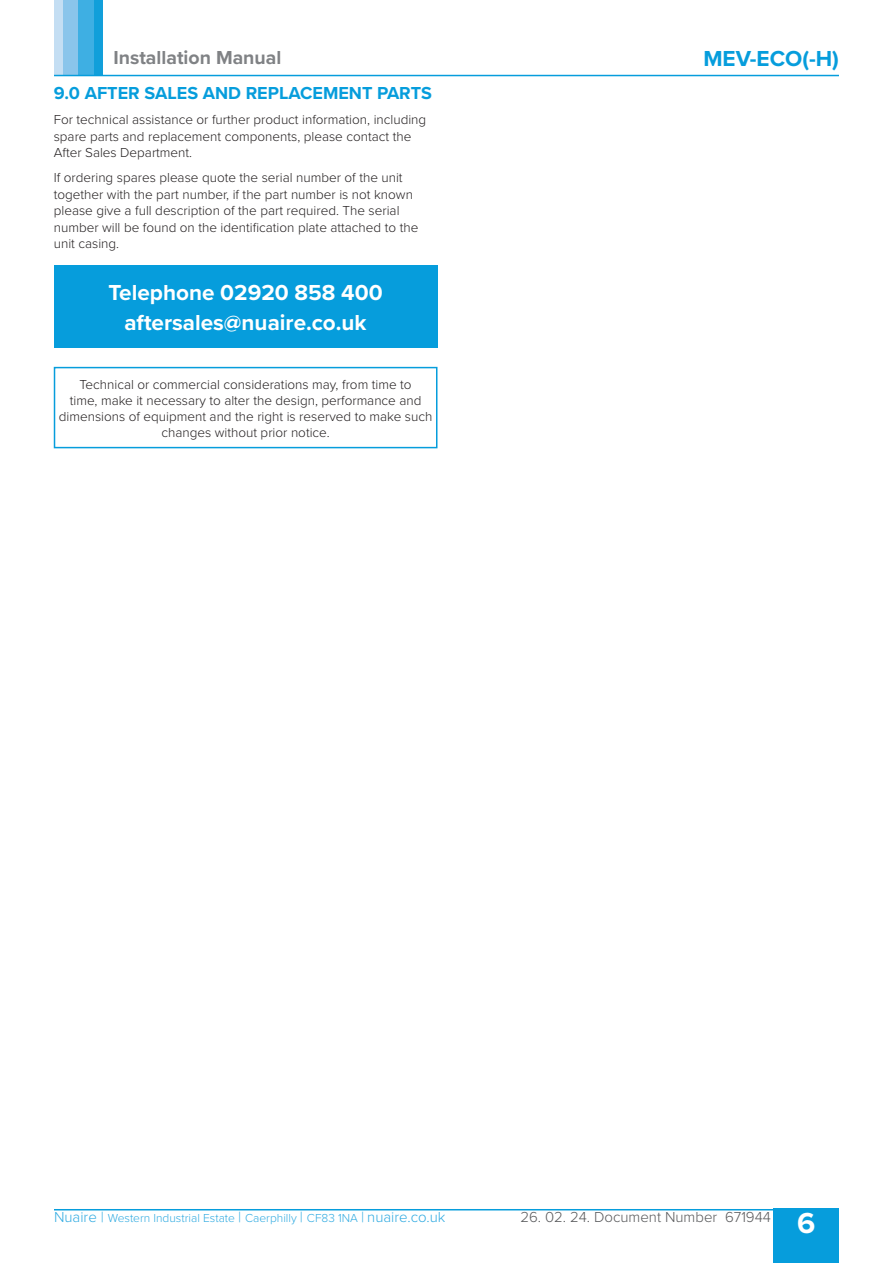
<style>
.page{position:relative;width:893px;height:1263px;background:#fff}
.page>*{position:absolute;margin:0;border:0;box-sizing:border-box;transform-origin:0 0}
.t1{font:700 30px "Proxima Nova";color:#fff}
.t2{font:700 22.5px/30px "Proxima Nova";color:#fff;text-align:center}
.t3{font:700 22.5px "Proxima Nova";color:#069ddc}
.t4{font:700 19.5px "Proxima Nova";color:#808285}
.t5{font:700 18px "Proxima Nova";color:#069ddc}
.t6{font:300 15px "Proxima Nova";color:#57585a}
.Text{font:300 13.5px/16.5px "Proxima Nova";color:#231f20}
.t7{font:300 12px "Proxima Nova";color:#30aae1}
.s1{font-size:15px}
</style>
<div class="page">
<div style="left:773px;top:1209px;width:66px;height:54px;background:#069ddc"></div>
<div style="left:94px;top:0;width:9px;height:75px;background:#119fda"></div>
<div style="left:78px;top:0;width:16px;height:75px;background:#3eafe3"></div>
<div style="left:62px;top:0;width:16px;height:75px;background:#8ac5eb"></div>
<div style="left:54px;top:0;width:8px;height:75px;background:#c4def3"></div>
<hr style="left:54px;top:1209px;width:785px;height:1px;background:#069ddc">
<hr style="left:54px;top:75px;width:785px;height:1px;background:#069ddc">
<div style="left:54px;top:265px;width:383px;height:83px;background:#069ddc"></div>
<div style="left:54px;top:367px;width:383px;height:81px;border:2px solid #069ddc"></div>
<h3 class="t4" style="left:113px;top:43px;width:169px">Installation Manual</h3>
<h2 class="t3" style="left:703px;top:42px;width:137px">MEV-ECO(-H)</h2>
<p class="t5" style="left:54px;top:80px;width:380px">9.0 AFTER SALES AND REPLACEMENT PARTS</p>
<p class="Text" style="left:54px;top:111px;width:374px">For technical assistance or further product information, including spare parts and replacement components, please contact the<br>After Sales Department.</p>
<p class="Text" style="left:54px;top:169px;width:366px">If ordering spares please quote the serial number of the unit together with the part number, if the part number is not known please give a full description of the part required. The serial number will be found on the identification plate attached to the unit casing.</p>
<p class="t2" style="left:108px;top:277px;width:276px">Telephone 02920 858 400 aftersales@nuaire.co.uk</p>
<p class="Text" style="left:59px;top:375px;width:375px;text-align:center">Technical or commercial considerations may, from time to<br>time, make it necessary to alter the design, performance and dimensions of equipment and the right is reserved to make such changes without prior notice.</p>
<p class="t7" style="left:54px;top:1209px;width:393px"><span class="s1">Nuaire |</span> Western Industrial Estate <span class="s1">|</span> Caerphilly <span class="s1">|</span> CF83 1NA <span class="s1">| nuaire.co.uk</span></p>
<p class="t6" style="left:520px;top:1206px;width:252px">26. 02. 24. Document Number 671944</p>
<h1 class="t1" style="left:797px;top:1200px;width:20px">6</h1>
</div>
